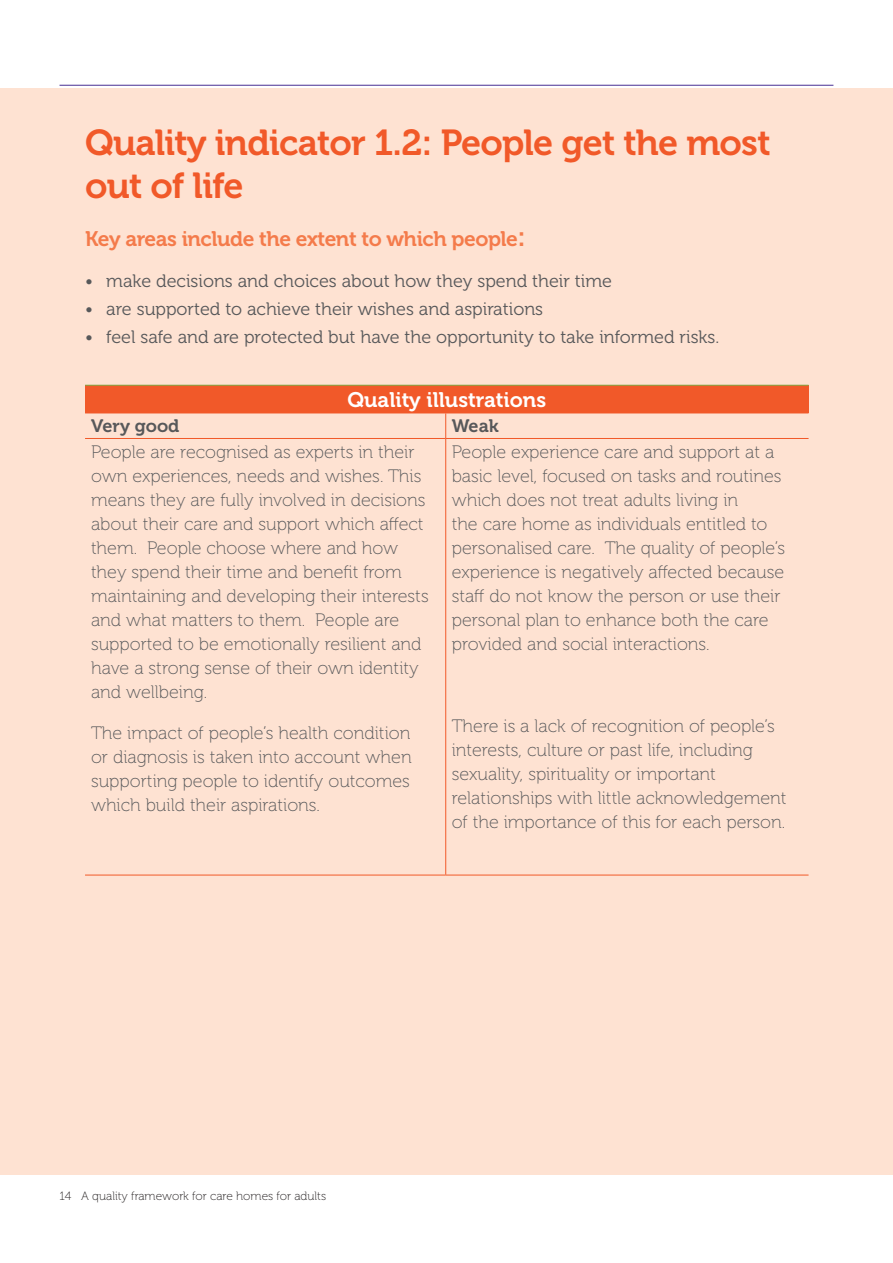
<style>
.page{position:relative;width:893px;height:1263px;background:#fff}
.page>*{position:absolute;margin:0;border:0;box-sizing:border-box;transform-origin:0 0}
.t1{font:36px/43.2px "Museo 700";letter-spacing:-.02em;color:#f15929}
.t2{font:21px "Museo 700";letter-spacing:-.02em;color:#f47b4b}
.t3{font:21px "Museo 700";color:#fff}
.t4{font:18px/24px "Museo 100";color:#57585a}
.t5{font:18px "Museo 300";color:#57585a}
.t6{font:18px "Museo 700";color:#57585a}
.t7{font:12px "Museo 100";color:#231f20}
.s1{font-size:27px}
</style>
<div class="page">
<hr style="left:60px;top:85px;width:773px;height:1px;background:#482e92">
<div style="left:0;top:88px;width:893px;height:1087px;background:#fee2d2"></div>
<div style="left:85px;top:385px;width:723px;height:28px;background:#f15929"></div>
<hr style="left:85px;top:385px;width:361px;height:1px;background:#80a946">
<hr style="left:446px;top:385px;width:362px;height:1px;background:#80a946">
<hr style="left:85px;top:413px;width:361px;height:1px;background:#f15929">
<hr style="left:446px;top:413px;width:362px;height:1px;background:#f15929">
<svg style="left:445px;top:413px;width:1px;height:25px"></svg>
<hr style="left:85px;top:438px;width:361px;height:1px;background:#f15929">
<hr style="left:446px;top:438px;width:362px;height:1px;background:#f15929">
<hr style="left:445px;top:439px;width:1px;height:436px;background:#f15929">
<hr style="left:85px;top:875px;width:361px;height:1px;background:#f15929">
<hr style="left:446px;top:875px;width:362px;height:1px;background:#f15929">
<h1 class="t1" style="left:85px;top:121px;width:687px">Quality indicator 1.2: People get the most out of life</h1>
<p class="t2" style="left:85px;top:227px;width:442px">Key areas include the extent to which people<span class="s1">:</span></p>
<p class="t5" style="left:85px;top:271px;width:528px">• make decisions and choices about how they spend their time</p>
<p class="t5" style="left:85px;top:299px;width:460px">• are supported to achieve their wishes and aspirations</p>
<p class="t5" style="left:85px;top:327px;width:636px">• feel safe and are protected but have the opportunity to take informed risks.</p>
<p class="t3" style="left:347px;top:388px;width:200px">Quality illustrations</p>
<p class="t6" style="left:91px;top:416px;width:90px">Very good</p>
<p class="t6" style="left:452px;top:416px;width:48px">Weak</p>
<p class="t4" style="left:91px;top:440px;width:339px">People are recognised as experts in their own experiences, needs and wishes. This means they are fully involved in decisions about their care and support which affect them. People choose where and how they spend their time and benefit from maintaining and developing their interests and what matters to them. People are supported to be emotionally resilient and have a strong sense of their own identity and wellbeing.</p>
<p class="t4" style="left:91px;top:721px;width:322px;text-align:justify">The impact of people’s health condition or diagnosis is taken into account when supporting people to identify outcomes which build their aspirations.</p>
<p class="t4" style="left:452px;top:440px;width:335px">People experience care and support at a basic level, focused on tasks and routines which does not treat adults living in<br>the care home as individuals entitled to personalised care. The quality of people’s experience is negatively affected because staff do not know the person or use their personal plan to enhance both the care provided and social interactions.</p>
<p class="t4" style="left:452px;top:714px;width:336px">There is a lack of recognition of people’s interests, culture or past life, including sexuality, spirituality or important relationships with little acknowledgement of the importance of this for each person.</p>
<p class="t7" style="left:60px;top:1189px;width:268px">14 A quality framework for care homes for adults</p>
</div>
